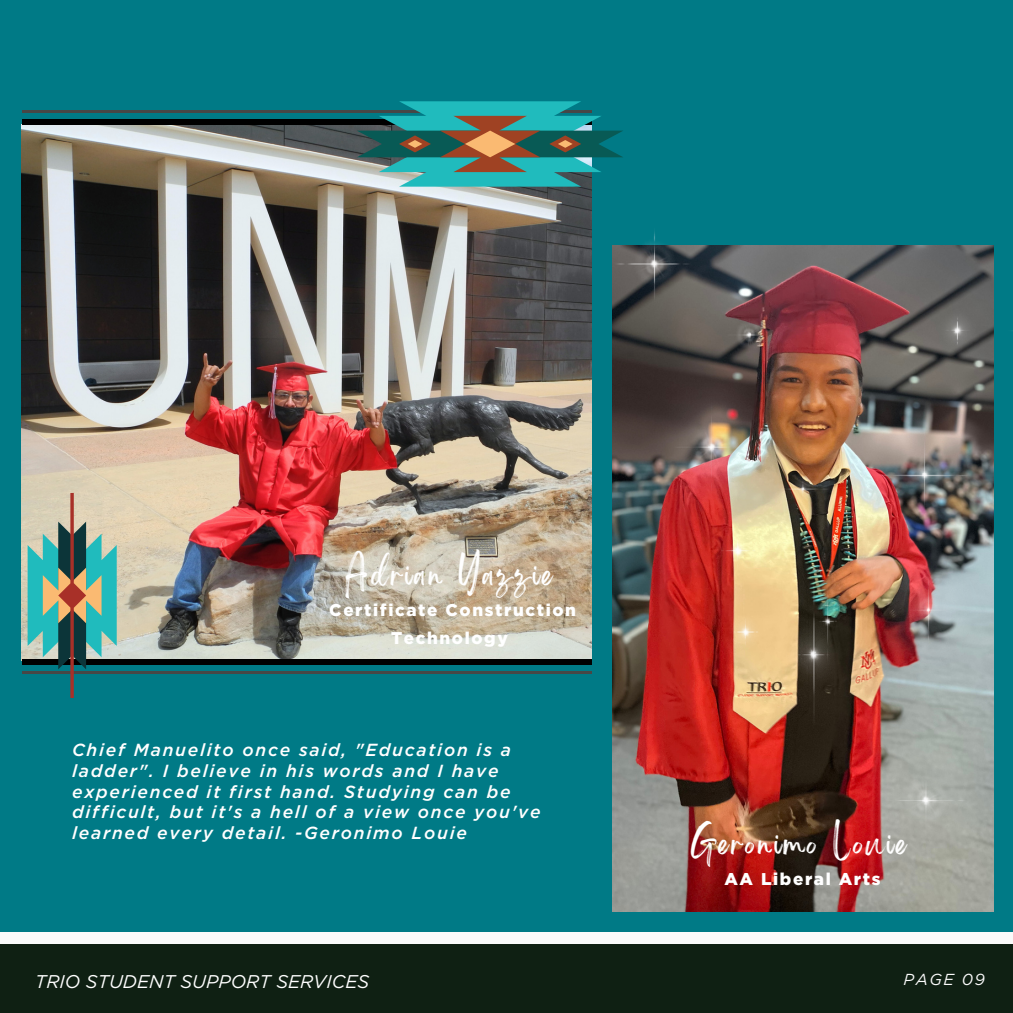
<style>
.page{position:relative;width:1013px;height:1013px;background:#fff}
.page>*{position:absolute;margin:0;border:0;box-sizing:border-box;transform-origin:0 0}
.t1{font:27.12px "Brightwall";letter-spacing:.095em;color:#fff}
.t2{font:italic 18.38px "Gotham";color:#fff}
.t3{font:italic 500 17.5px/20.6px "Gotham";letter-spacing:.1em;color:#fff}
.t4{font:900 17px/28.2px "Gotham";letter-spacing:.095em;color:#fff;text-align:center}
.t5{font:italic 15.88px "Gotham";letter-spacing:.1em;color:#fafafa}
</style>
<div class="page">
<div style="left:0;top:0;width:1012px;height:931px;background:#007a86"></div>
<div style="left:0;top:944px;width:1012px;height:68px;background:#0f2013"></div>
<img style="left:22px;top:125px;width:569px;height:534px">
<div style="left:22px;top:659px;width:569px;height:5px;background:#000"></div>
<hr style="left:22px;top:671px;width:569px;height:3px;background:#474746">
<div style="left:22px;top:119px;width:569px;height:6px;background:#000"></div>
<hr style="left:22px;top:110px;width:569px;height:3px;background:#474746">
<svg style="left:357px;top:101px;width:266px;height:86px"></svg>
<svg style="left:28px;top:493px;width:89px;height:205px"></svg>
<img style="left:612px;top:843px;width:381px;height:68px">
<img style="left:612px;top:231px;width:382px;height:612px">
<h1 class="t1" style="left:346px;top:564px;width:208px">Adrian Yazzie</h1>
<p class="t4" style="left:329px;top:595px;width:248px">Certificate Construction<br>Technology</p>
<p class="t3" style="left:72px;top:739px;width:470px">Chief Manuelito once said, "Education is a ladder". I believe in his words and I have experienced it first hand. Studying can be difficult, but it's a hell of a view once you've learned every detail. -Geronimo Louie</p>
<h1 class="t1" style="left:691px;top:834px;width:216px">Geronimo Louie</h1>
<p class="t4" style="left:724px;top:865px;width:158px">AA Liberal Arts</p>
<p class="t2" style="left:35px;top:970px;width:335px">TRIO STUDENT SUPPORT SERVICES</p>
<p class="t5" style="left:903px;top:969px;width:83px">PAGE 09</p>
</div>
